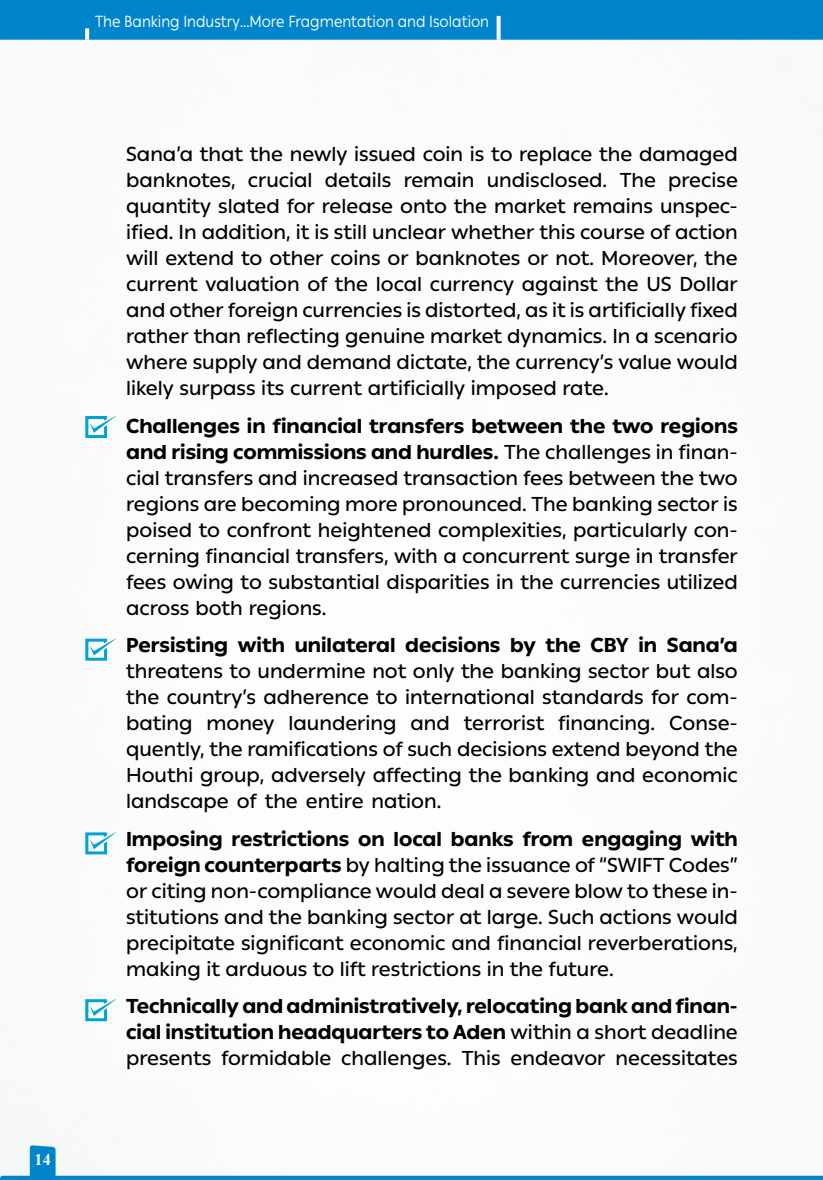
<style>
.page{position:relative;width:823px;height:1180px;background:#fff}
.page>*{position:absolute;margin:0;border:0;box-sizing:border-box;transform-origin:0 0}
.t1{font:500 20px/26px "Ping AR+LT";color:#000;text-align:justify}
.t2{font:800 20px/26px "Ping AR+LT";color:#000;text-align:justify}
.t3{font:700 16.2px "Times New Roman";color:#fff}
.t4{font:16px "Ping AR+LT";color:#fff;scale:.9 1}
.s1{font-weight:800}
.s2{font-weight:500}
</style>
<div class="page">
<div style="left:0;top:0;width:822px;height:40px;background:#0085cc"></div>
<svg style="left:85px;top:28px;width:4px;height:12px"></svg>
<svg style="left:496px;top:16px;width:4px;height:24px"></svg>
<svg style="left:85px;top:416px;width:31px;height:22px"></svg>
<svg style="left:85px;top:638px;width:31px;height:22px"></svg>
<svg style="left:85px;top:832px;width:31px;height:22px"></svg>
<svg style="left:85px;top:999px;width:31px;height:22px"></svg>
<svg style="left:0;top:1145px;width:822px;height:34px"></svg>
<p class="t4" style="left:95px;top:12px;width:439px">The Banking Industry...More Fragmentation and Isolation</p>
<p class="t3" style="left:35px;top:1147px;width:18px">14</p>
<p class="t1" style="left:126px;top:141px;width:613px">Sana’a that the newly issued coin is to replace the damaged banknotes, crucial details remain undisclosed. The precise quantity slated for release onto the market remains unspec&shy;ified. In addition, it is still unclear whether this course of action will extend to other coins or banknotes or not. Moreover, the current valuation of the local currency against the US Dollar and other foreign currencies is distorted, as it is artificially fixed rather than reflecting genuine market dynamics. In a scenario where supply and demand dictate, the currency’s value would likely surpass its current artificially imposed rate.</p>
<p class="t1" style="left:126px;top:413px;width:613px"><span class="s1">Challenges in financial transfers between the two regions and rising commissions and hurdles.</span> The challenges in finan&shy;cial transfers and increased transaction fees between the two regions are becoming more pronounced. The banking sector is poised to confront heightened complexities, particularly con&shy;cerning financial transfers, with a concurrent surge in transfer fees owing to substantial disparities in the currencies utilized across both regions.</p>
<p class="t2" style="left:126px;top:632px;width:613px">Persisting with unilateral decisions by the CBY in Sana’a</p>
<p class="t1" style="left:126px;top:658px;width:613px">threatens to undermine not only the banking sector but also the country’s adherence to international standards for com&shy;bating money laundering and terrorist financing. Conse&shy;quently, the ramifications of such decisions extend beyond the Houthi group, adversely affecting the banking and economic landscape of the entire nation.</p>
<p class="t1" style="left:126px;top:825px;width:613px"><span class="s1">Imposing restrictions on local banks from engaging with foreign counterparts</span> by halting the issuance of “SWIFT Codes” or citing non-compliance would deal a severe blow to these in&shy;stitutions and the banking sector at large. Such actions would precipitate significant economic and financial reverberations, making it arduous to lift restrictions in the future.</p>
<p class="t2" style="left:126px;top:993px;width:613px">Technically and administratively, relocating bank and finan&shy;cial institution headquarters to Aden <span class="s2">within a short deadline presents formidable challenges. This endeavor necessitates</span></p>
</div>
